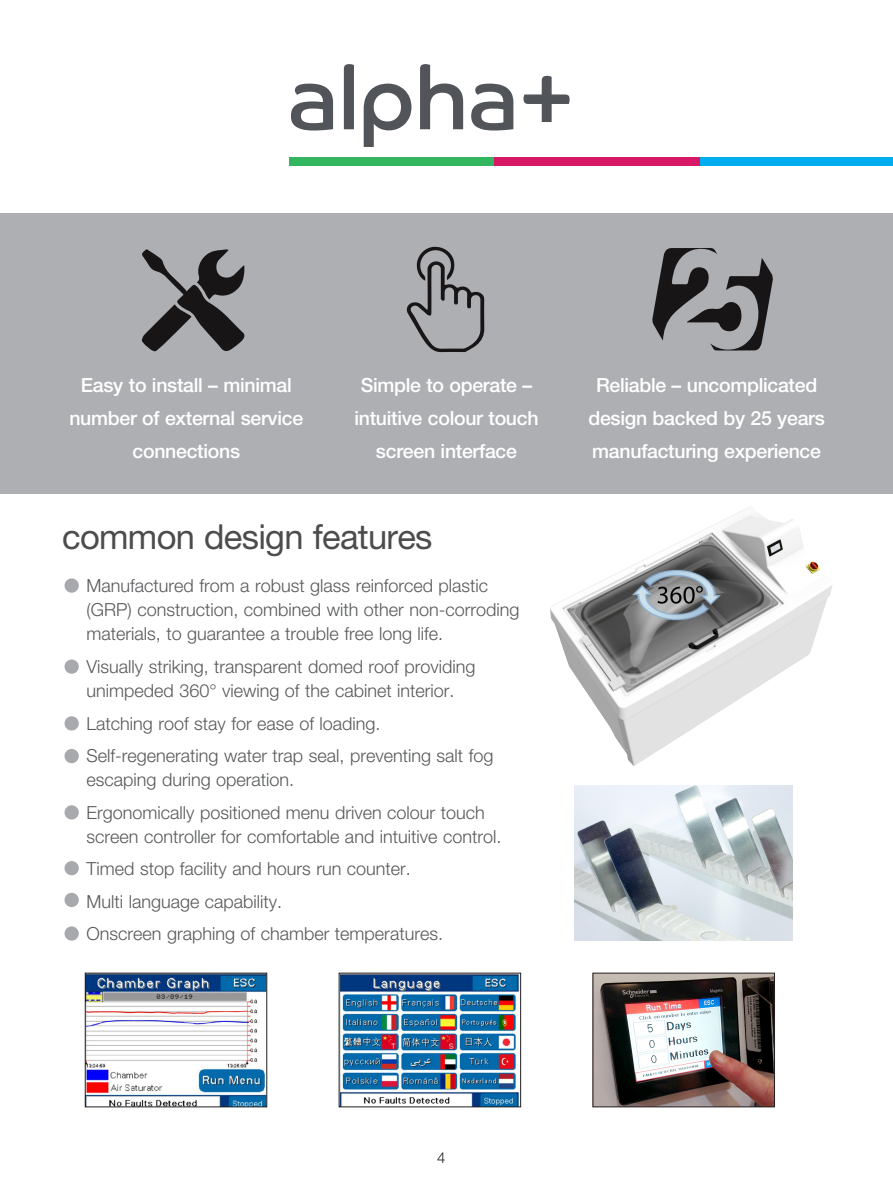
<style>
.page{position:relative;width:893px;height:1191px;background:#fff}
.page>*{position:absolute;margin:0;border:0;box-sizing:border-box;transform-origin:0 0}
.t1{font:34.5px "Helvetica Neue";letter-spacing:-.02em;color:#4b4c4d}
.t2{font:500 19.5px/33px "Helvetica Neue";letter-spacing:-.015em;color:#fff;text-align:center}
.t3{font:300 18px/32.5px "Helvetica Neue";color:#57585a}
.t4{font:300 15px "Helvetica Neue";color:#231f20}
</style>
<div class="page">
<div style="left:0;top:213px;width:893px;height:280px;background:#aeafb3"></div>
<img style="left:550px;top:507px;width:282px;height:259px">
<div style="left:65px;top:579px;width:13px;height:13px;background:#a8a9ad;border-radius:50%"></div>
<div style="left:65px;top:578px;width:14px;height:14px;border:2px solid #a8a9ad;border-radius:50%"></div>
<div style="left:65px;top:749px;width:13px;height:13px;background:#a8a9ad;border-radius:50%"></div>
<div style="left:65px;top:749px;width:14px;height:14px;border:2px solid #a8a9ad;border-radius:50%"></div>
<div style="left:65px;top:806px;width:13px;height:13px;background:#a8a9ad;border-radius:50%"></div>
<div style="left:65px;top:805px;width:14px;height:14px;border:2px solid #a8a9ad;border-radius:50%"></div>
<div style="left:65px;top:660px;width:13px;height:13px;background:#a8a9ad;border-radius:50%"></div>
<div style="left:65px;top:659px;width:14px;height:15px;border:2px solid #a8a9ad;border-radius:50%"></div>
<svg style="left:406px;top:246px;width:78px;height:106px"></svg>
<svg style="left:652px;top:248px;width:121px;height:103px"></svg>
<svg style="left:142px;top:249px;width:103px;height:103px"></svg>
<img style="left:595px;top:975px;width:178px;height:130px">
<div style="left:593px;top:973px;width:182px;height:134px;border:1px solid #231f20"></div>
<img style="left:574px;top:786px;width:218px;height:154px">
<svg style="left:291px;top:84px;width:42px;height:46px"></svg>
<svg style="left:344px;top:64px;width:10px;height:65px"></svg>
<svg style="left:364px;top:84px;width:47px;height:63px"></svg>
<svg style="left:420px;top:64px;width:43px;height:65px"></svg>
<svg style="left:471px;top:84px;width:42px;height:46px"></svg>
<svg style="left:523px;top:76px;width:47px;height:46px"></svg>
<div style="left:289px;top:157px;width:206px;height:9px;background:#34b55f"></div>
<div style="left:495px;top:157px;width:205px;height:9px;background:#d71866"></div>
<div style="left:700px;top:157px;width:193px;height:9px;background:#00aeef"></div>
<div style="left:65px;top:717px;width:13px;height:13px;background:#a8a9ad;border-radius:50%"></div>
<div style="left:65px;top:716px;width:14px;height:14px;border:2px solid #a8a9ad;border-radius:50%"></div>
<div style="left:65px;top:893px;width:13px;height:13px;background:#a8a9ad;border-radius:50%"></div>
<div style="left:65px;top:892px;width:14px;height:15px;border:2px solid #a8a9ad;border-radius:50%"></div>
<img style="left:87px;top:975px;width:178px;height:130px">
<div style="left:85px;top:973px;width:182px;height:134px;border:1px solid #231f20"></div>
<img style="left:341px;top:975px;width:178px;height:130px">
<div style="left:65px;top:927px;width:13px;height:13px;background:#a8a9ad;border-radius:50%"></div>
<div style="left:65px;top:926px;width:14px;height:14px;border:2px solid #a8a9ad;border-radius:50%"></div>
<div style="left:65px;top:861px;width:13px;height:13px;background:#a8a9ad;border-radius:50%"></div>
<div style="left:65px;top:861px;width:14px;height:14px;border:2px solid #a8a9ad;border-radius:50%"></div>
<p class="t2" style="left:69px;top:368px;width:235px">Easy to install – minimal number of external service connections</p>
<p class="t2" style="left:354px;top:368px;width:186px">Simple to operate – intuitive colour touch screen interface</p>
<p class="t2" style="left:588px;top:368px;width:238px">Reliable – uncomplicated design backed by 25 years manufacturing experience</p>
<h1 class="t1" style="left:62px;top:516px;width:372px">common design features</h1>
<p class="t3" style="left:87px;top:573px;width:434px;line-height:24px">Manufactured from a robust glass reinforced plastic (GRP) construction, combined with other non-corroding materials, to guarantee a trouble free long life.</p>
<p class="t3" style="left:87px;top:654px;width:390px;line-height:24px">Visually striking, transparent domed roof providing unimpeded 360° viewing of the cabinet interior.</p>
<p class="t3" style="left:87px;top:706px;width:408px">Latching roof stay for ease of loading.<br>Self-regenerating water trap seal, preventing salt fog</p>
<p class="t3" style="left:87px;top:763px;width:400px">escaping during operation.<br>Ergonomically positioned menu driven colour touch</p>
<p class="t3" style="left:87px;top:819px;width:416px">screen controller for comfortable and intuitive control.<br>Timed stop facility and hours run counter.<br>Multi language capability.<br>Onscreen graphing of chamber temperatures.</p>
<p class="t4" style="left:437px;top:1148px;width:10px">4</p>
</div>
